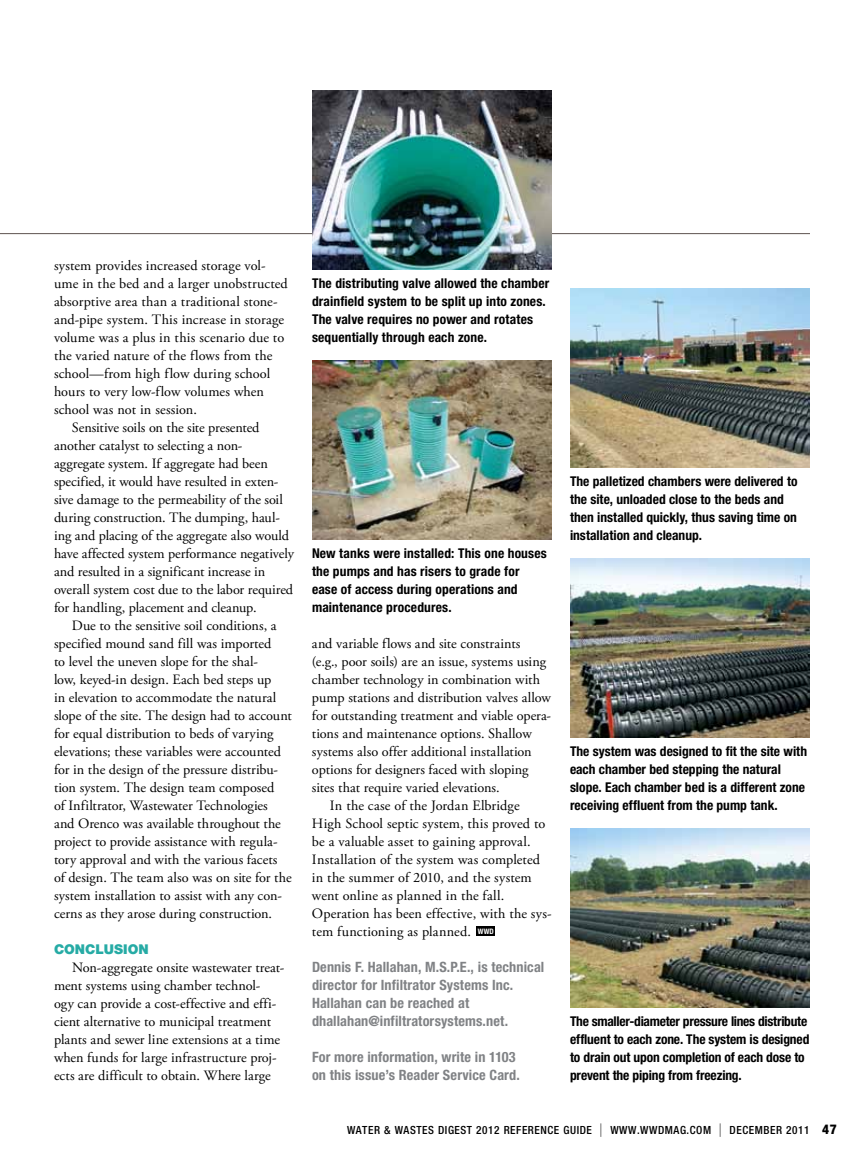
<style>
.page{position:relative;width:864px;height:1161px;background:#fff}
.page>*{position:absolute;margin:0;border:0;box-sizing:border-box;transform-origin:0 0}
.t1{font:14.25px/18px "Adobe Garamond Pro";color:#000}
.t2{font:700 condensed 14.25px/18px "Helvetica Neue LT Std";letter-spacing:.01em;color:#808285}
.t3{font:700 condensed 13.5px/18px "Helvetica Neue LT Std";color:#000}
.t4{font:900 13.5px "Helvetica Neue LT Std";color:#26aba5}
.t5{font:500 condensed 11.25px "Helvetica Neue LT Std";letter-spacing:.05em;color:#000}
.s1{font-weight:100;font-stretch:normal;font-size:13.5px}
.s2{font-weight:800;font-size:13.5px}
</style>
<div class="page">
<hr style="left:0;top:233px;width:810px;height:1px;background:#5e5350">
<div style="left:477px;top:926px;width:18px;height:10px;background:#000"></div>
<img style="left:570px;top:288px;width:240px;height:180px">
<img style="left:570px;top:558px;width:240px;height:180px">
<img style="left:570px;top:828px;width:240px;height:180px">
<img style="left:312px;top:90px;width:240px;height:180px">
<img style="left:312px;top:360px;width:240px;height:180px">
<p class="t1" style="left:54px;top:257px;width:213px">system provides increased storage vol-</p>
<p class="t1" style="left:54px;top:275px;width:235px">ume in the bed and a larger unobstructed</p>
<p class="t1" style="left:54px;top:293px;width:225px">absorptive area than a traditional stone-</p>
<p class="t1" style="left:54px;top:311px;width:232px">and-pipe system. This increase in storage</p>
<p class="t1" style="left:54px;top:329px;width:232px">volume was a plus in this scenario due to</p>
<p class="t1" style="left:54px;top:347px;width:220px">the varied nature of the flows from the</p>
<p class="t1" style="left:54px;top:365px;width:218px">school—from high flow during school</p>
<p class="t1" style="left:54px;top:383px;width:212px">hours to very low-flow volumes when</p>
<p class="t1" style="left:54px;top:401px;width:144px">school was not in session.</p>
<p class="t1" style="left:72px;top:419px;width:189px">Sensitive soils on the site presented</p>
<p class="t1" style="left:54px;top:437px;width:190px">another catalyst to selecting a non-</p>
<p class="t1" style="left:54px;top:455px;width:215px">aggregate system. If aggregate had been</p>
<p class="t1" style="left:54px;top:473px;width:226px">specified, it would have resulted in exten-</p>
<p class="t1" style="left:54px;top:491px;width:230px">sive damage to the permeability of the soil</p>
<p class="t1" style="left:54px;top:509px;width:227px">during construction. The dumping, haul-</p>
<p class="t1" style="left:54px;top:527px;width:237px">ing and placing of the aggregate also would</p>
<p class="t1" style="left:54px;top:545px;width:241px">have affected system performance negatively</p>
<p class="t1" style="left:54px;top:563px;width:213px">and resulted in a significant increase in</p>
<p class="t1" style="left:54px;top:581px;width:241px">overall system cost due to the labor required</p>
<p class="t1" style="left:54px;top:599px;width:204px">for handling, placement and cleanup.</p>
<p class="t1" style="left:72px;top:617px;width:206px">Due to the sensitive soil conditions, a</p>
<p class="t1" style="left:54px;top:635px;width:219px">specified mound sand fill was imported</p>
<p class="t1" style="left:54px;top:653px;width:206px">to level the uneven slope for the shal-</p>
<p class="t1" style="left:54px;top:671px;width:219px">low, keyed-in design. Each bed steps up</p>
<p class="t1" style="left:54px;top:689px;width:224px">in elevation to accommodate the natural</p>
<p class="t1" style="left:54px;top:707px;width:239px">slope of the site. The design had to account</p>
<p class="t1" style="left:54px;top:725px;width:221px">for equal distribution to beds of varying</p>
<p class="t1" style="left:54px;top:743px;width:229px">elevations; these variables were accounted</p>
<p class="t1" style="left:54px;top:761px;width:226px">for in the design of the pressure distribu-</p>
<p class="t1" style="left:54px;top:779px;width:222px">tion system. The design team composed</p>
<p class="t1" style="left:54px;top:797px;width:215px">of Infiltrator, Wastewater Technologies</p>
<p class="t1" style="left:54px;top:815px;width:228px">and Orenco was available throughout the</p>
<p class="t1" style="left:54px;top:833px;width:225px">project to provide assistance with regula-</p>
<p class="t1" style="left:54px;top:851px;width:225px">tory approval and with the various facets</p>
<p class="t1" style="left:54px;top:869px;width:239px">of design. The team also was on site for the</p>
<p class="t1" style="left:54px;top:887px;width:229px">system installation to assist with any con-</p>
<p class="t1" style="left:54px;top:905px;width:220px">cerns as they arose during construction.</p>
<p class="t4" style="left:54px;top:941px;width:96px">CONCLUSION</p>
<p class="t1" style="left:54px;top:959px;width:232px;text-indent:18px">Non-aggregate onsite wastewater treat&shy;ment systems using chamber technol-<br>ogy can provide a cost-effective and effi&shy;cient alternative to municipal treatment plants and sewer line extensions at a time when funds for large infrastructure proj&shy;ects are difficult to obtain. Where large</p>
<p class="t3" style="left:312px;top:274px;width:239px">The distributing valve allowed the chamber drainfield system to be split up into zones.<br>The valve requires no power and rotates sequentially through each zone.</p>
<p class="t3" style="left:312px;top:544px;width:236px">New tanks were installed: This one houses the pumps and has risers to grade for ease of access during operations and maintenance procedures.</p>
<p class="t1" style="left:312px;top:635px;width:210px">and variable flows and site constraints</p>
<p class="t1" style="left:312px;top:653px;width:236px">(e.g., poor soils) are an issue, systems using</p>
<p class="t1" style="left:312px;top:671px;width:230px">chamber technology in combination with</p>
<p class="t1" style="left:312px;top:689px;width:240px">pump stations and distribution valves allow</p>
<p class="t1" style="left:312px;top:707px;width:241px">for outstanding treatment and viable opera-</p>
<p class="t1" style="left:312px;top:725px;width:221px">tions and maintenance options. Shallow</p>
<p class="t1" style="left:312px;top:743px;width:221px">systems also offer additional installation</p>
<p class="t1" style="left:312px;top:761px;width:218px">options for designers faced with sloping</p>
<p class="t1" style="left:312px;top:779px;width:189px">sites that require varied elevations.</p>
<p class="t1" style="left:330px;top:797px;width:191px">In the case of the Jordan Elbridge</p>
<p class="t1" style="left:312px;top:815px;width:235px">High School septic system, this proved to</p>
<p class="t1" style="left:312px;top:833px;width:220px">be a valuable asset to gaining approval.</p>
<p class="t1" style="left:312px;top:851px;width:230px">Installation of the system was completed</p>
<p class="t1" style="left:312px;top:869px;width:221px">in the summer of 2010, and the system</p>
<p class="t1" style="left:312px;top:887px;width:194px">went online as planned in the fall.</p>
<p class="t1" style="left:312px;top:905px;width:241px">Operation has been effective, with the sys-</p>
<p class="t1" style="left:312px;top:923px;width:183px">tem functioning as planned. <sup>WWD</sup></p>
<p class="t2" style="left:312px;top:958px;width:234px">Dennis F. Hallahan, M.S.P.E., is technical director for Infiltrator Systems Inc.<br>Hallahan can be reached at dhallahan@infiltratorsystems.net.</p>
<p class="t2" style="left:312px;top:1048px;width:209px">For more information, write in 1103 on this issue’s Reader Service Card.</p>
<p class="t3" style="left:570px;top:472px;width:229px">The palletized chambers were delivered to the site, unloaded close to the beds and then installed quickly, thus saving time on installation and cleanup.</p>
<p class="t3" style="left:570px;top:742px;width:239px">The system was designed to fit the site with each chamber bed stepping the natural slope. Each chamber bed is a different zone receiving effluent from the pump tank.</p>
<p class="t3" style="left:570px;top:1012px;width:241px">The smaller-diameter pressure lines distribute effluent to each zone. The system is designed to drain out upon completion of each dose to prevent the piping from freezing.</p>
<p class="t5" style="left:347px;top:1123px;width:491px">WATER &amp; WASTES DIGEST 2012 REFERENCE GUIDE <span class="s1">|</span> WWW.WWDMAG.COM <span class="s1">|</span> DECEMBER 2011 <span class="s2">47</span></p>
</div>
